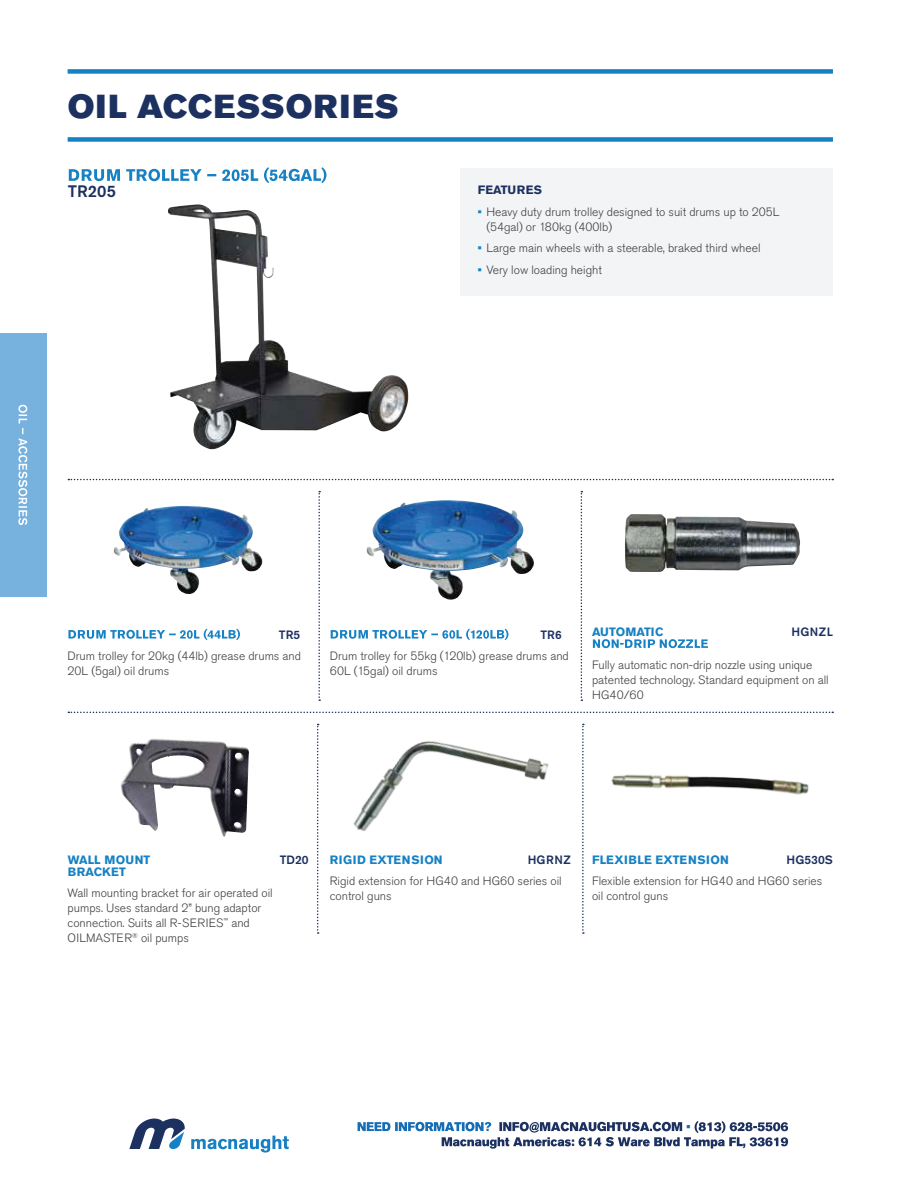
<style>
.page{position:relative;width:918px;height:1188px;background:#fff}
.page>*{position:absolute;margin:0;border:0;box-sizing:border-box;transform-origin:0 0}
.t1{font:33px "Akzidenz Grotesk Pro Super";letter-spacing:.04em;color:#1c3160}
.t2{font:500 16.5px "Akzidenz Grotesk Pro";letter-spacing:.01em;color:#1c3160}
.t3{font:12.6px "Akzidenz Grotesk Pro Super";color:#1d3160;scale:.95 1}
.t4{font:12.6px "Akzidenz Grotesk Pro Super";color:#156db6;scale:.95 1}
.t5{font:300 12px/15px "Akzidenz Grotesk Pro";color:#413f41}
.t6{font:500 12px "Akzidenz Grotesk Pro";letter-spacing:.01em;color:#1c3160}
.t7{font:700 12px "Akzidenz Grotesk Pro";letter-spacing:.01em;color:#1681c4}
.t8{font:700 12px "Akzidenz Grotesk Pro";letter-spacing:.03em;color:#1681c4}
.t9{font:700 12px "Akzidenz Grotesk Pro";letter-spacing:.04em;color:#1681c4}
.t10{font:700 12px "Akzidenz Grotesk Pro";color:#1c3160}
.s1{font-weight:700;color:#1681c4}
</style>
<div class="page">
<div style="left:68px;top:137px;width:765px;height:5px;background:#1681c4"></div>
<div style="left:68px;top:69px;width:765px;height:5px;background:#1681c4"></div>
<img style="left:625px;top:514px;width:175px;height:58px">
<img style="left:348px;top:711px;width:206px;height:120px">
<img style="left:611px;top:774px;width:198px;height:21px">
<img style="left:120px;top:738px;width:129px;height:99px">
<img style="left:168px;top:204px;width:241px;height:246px">
<svg style="left:582px;top:724px;width:2px;height:210px"></svg>
<svg style="left:593px;top:639px;width:115px;height:9px"></svg>
<img style="left:114px;top:506px;width:148px;height:89px">
<img style="left:367px;top:500px;width:167px;height:100px">
<div style="left:461px;top:168px;width:372px;height:128px;background:#f3f4f5"></div>
<svg style="left:68px;top:479px;width:765px;height:1px"></svg>
<svg style="left:318px;top:491px;width:2px;height:210px"></svg>
<svg style="left:581px;top:491px;width:1px;height:210px"></svg>
<svg style="left:68px;top:629px;width:172px;height:11px"></svg>
<svg style="left:331px;top:629px;width:177px;height:11px"></svg>
<svg style="left:69px;top:167px;width:257px;height:16px"></svg>
<svg style="left:68px;top:712px;width:765px;height:1px"></svg>
<svg style="left:317px;top:724px;width:2px;height:210px"></svg>
<div style="left:0;top:333px;width:47px;height:264px;background:#77b1de"></div>
<svg style="left:18px;top:405px;width:9px;height:120px"></svg>
<svg style="left:191px;top:1136px;width:98px;height:16px"></svg>
<svg style="left:129px;top:1119px;width:56px;height:30px"></svg>
<svg style="left:358px;top:1121px;width:430px;height:28px"></svg>
<h1 class="t1" style="left:68px;top:85px;width:332px">OIL ACCESSORIES</h1>
<h2 class="t2" style="left:68px;top:181px;width:50px">TR205</h2>
<p class="t10" style="left:478px;top:183px;width:66px">FEATURES</p>
<p class="t5" style="left:486px;top:204px;width:295px;text-indent:-9px"><span class="s1">•</span> Heavy duty drum trolley designed to suit drums up to 205L (54gal) or 180kg (400lb)</p>
<p class="t5" style="left:478px;top:241px;width:284px"><span class="s1">•</span> Large main wheels with a steerable, braked third wheel</p>
<p class="t5" style="left:478px;top:262px;width:126px"><span class="s1">•</span> Very low loading height</p>
<p class="t6" style="left:279px;top:627px;width:23px">TR5</p>
<p class="t5" style="left:68px;top:648px;width:235px">Drum trolley for 20kg (44lb) grease drums and<br>20L (5gal) oil drums</p>
<p class="t6" style="left:540px;top:627px;width:23px">TR6</p>
<p class="t5" style="left:330px;top:648px;width:241px">Drum trolley for 55kg (120lb) grease drums and<br>60L (15gal) oil drums</p>
<p class="t7" style="left:592px;top:624px;width:73px">AUTOMATIC</p>
<p class="t6" style="left:791px;top:624px;width:43px">HGNZL</p>
<p class="t5" style="left:592px;top:658px;width:238px">Fully automatic non-drip nozzle using unique patented technology. Standard equipment on all<br>HG40/60</p>
<p class="t7" style="left:68px;top:852px;width:84px">WALL MOUNT</p>
<p class="t6" style="left:280px;top:852px;width:30px">TD20</p>
<p class="t7" style="left:68px;top:864px;width:60px">BRACKET</p>
<p class="t5" style="left:68px;top:886px;width:207px">Wall mounting bracket for air operated oil pumps. Uses standard 2” bung adaptor connection. Suits all R-SERIES<sup>™</sup> and OILMASTER<sup>®</sup> oil pumps</p>
<p class="t9" style="left:330px;top:852px;width:114px">RIGID EXTENSION</p>
<p class="t6" style="left:528px;top:852px;width:44px">HGRNZ</p>
<p class="t5" style="left:330px;top:874px;width:233px">Rigid extension for HG40 and HG60 series oil control guns</p>
<p class="t8" style="left:592px;top:852px;width:138px">FLEXIBLE EXTENSION</p>
<p class="t6" style="left:786px;top:852px;width:48px">HG530S</p>
<p class="t5" style="left:592px;top:874px;width:232px">Flexible extension for HG40 and HG60 series oil control guns</p>
<p class="t4" style="left:686px;top:1118px;width:6px">•</p>
<p class="t3" style="left:571px;top:1134px;width:5px">:</p>
<p class="t3" style="left:743px;top:1134px;width:5px">,</p>
</div>
